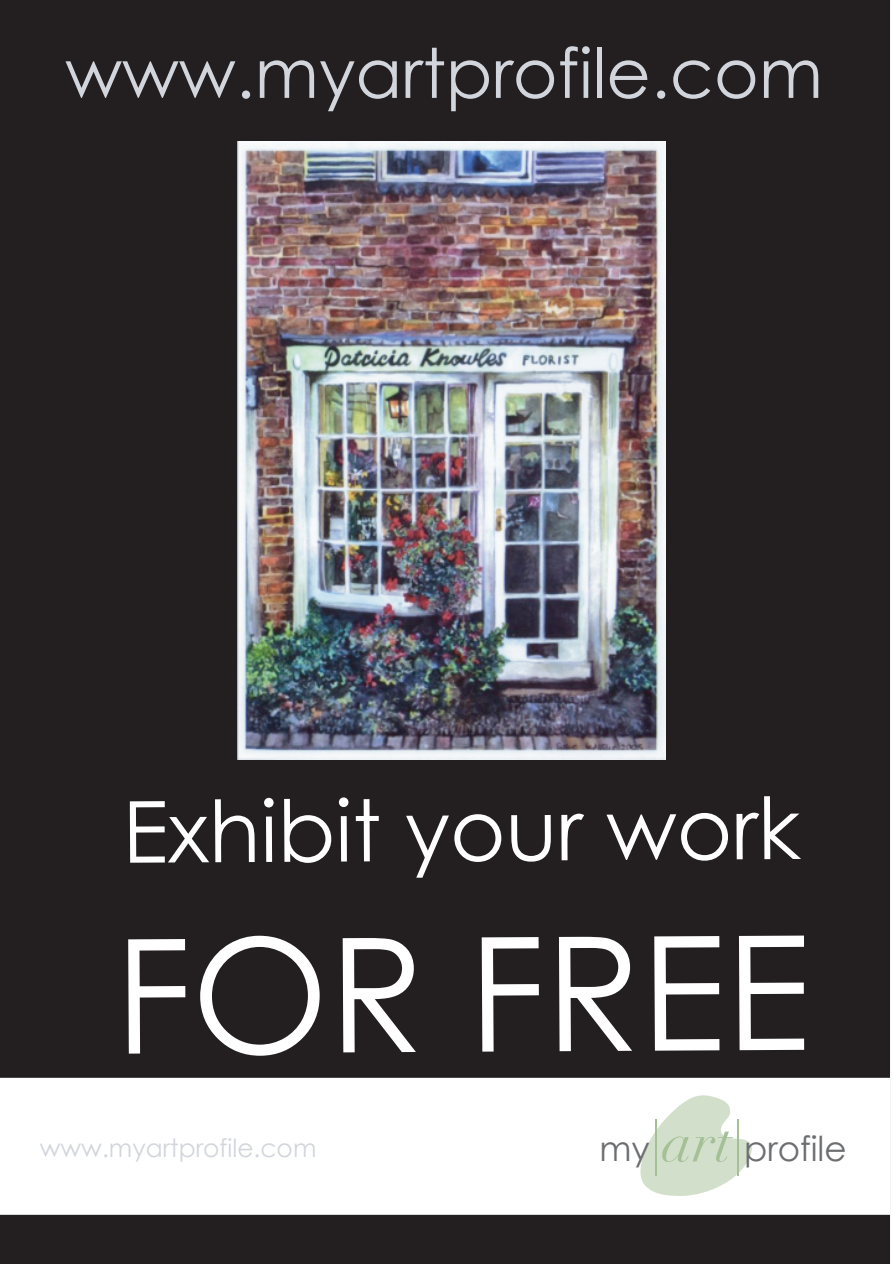
<style>
.page{position:relative;width:893px;height:1264px;background:#fff}
.page>*{position:absolute;margin:0;border:0;box-sizing:border-box;transform-origin:0 0}
.t1{font:159px "Century Gothic";letter-spacing:-.005em;color:#fff}
.t2{font:85.35px "Century Gothic";letter-spacing:-.005em;color:#fff}
.t3{font:68.85px "Century Gothic";color:#d2d6dc}
.t4{font:34.35px "Century Gothic";color:#6c6d70}
.t5{font:25.05px "Century Gothic";color:#d2d6dc}
.s1{font-family:"Didot";font-style:italic;font-size:56.4px;color:#a5c097}
</style>
<div class="page">
<div style="left:0;top:0;width:890px;height:1263px;background:#231f20"></div>
<div style="left:0;top:1077px;width:890px;height:137px;background:#fff"></div>
<svg style="left:640px;top:1095px;width:112px;height:100px"></svg>
<img style="left:238px;top:141px;width:427px;height:618px">
<h3 class="t3" style="left:65px;top:31px;width:759px">www.myartprofile.com</h3>
<h2 class="t2" style="left:123px;top:778px;width:679px">Exhibit your work</h2>
<h1 class="t1" style="left:115px;top:897px;width:698px">FOR FREE</h1>
<p class="t5" style="left:40px;top:1133px;width:278px">www.myartprofile.com</p>
<h3 class="t4" style="left:599px;top:1127px;width:249px">my<span class="s1">|art|</span>profile</h3>
</div>
